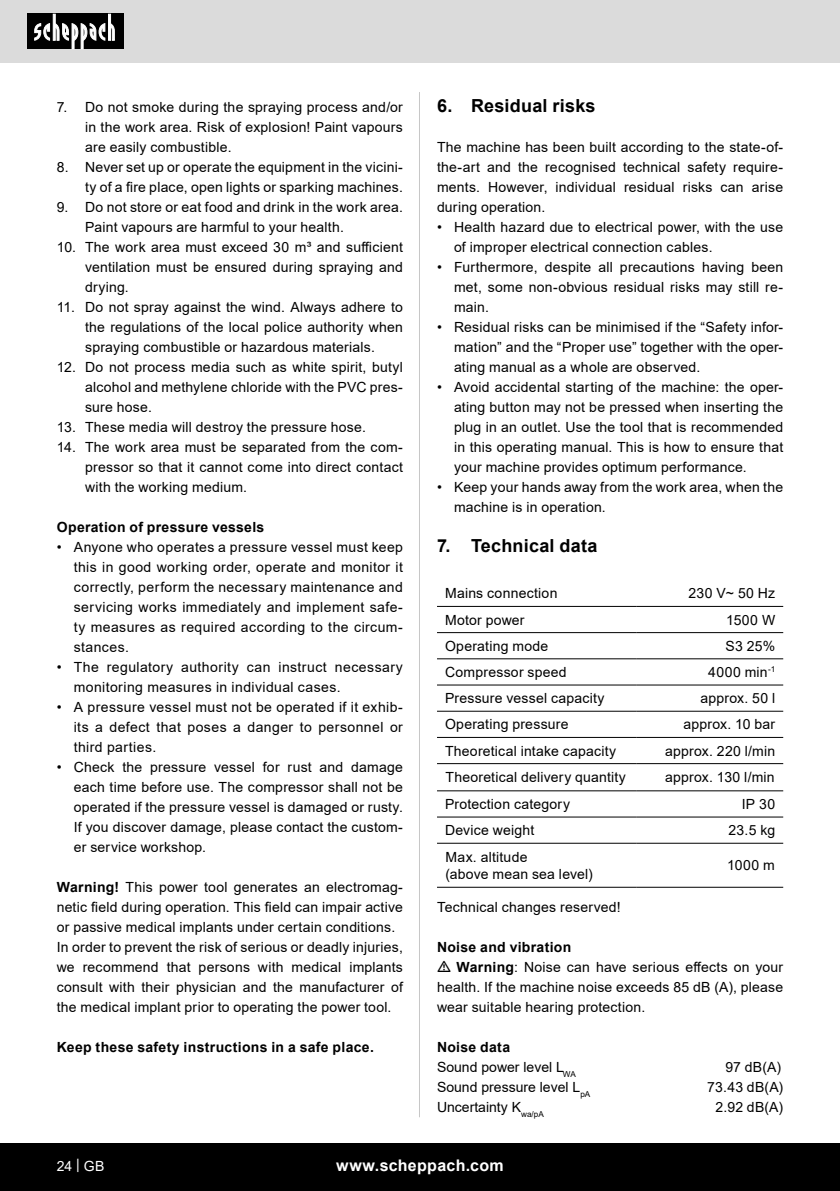
<style>
.page{position:relative;width:840px;height:1191px;background:#fff}
.page>*{position:absolute;margin:0;border:0;box-sizing:border-box;transform-origin:0 0}
.t1{font:700 18px "Arial";letter-spacing:.015em;color:#000}
.t2{font:700 16px "Arial";letter-spacing:.02em;color:#fff}
.Basiseinstellung{font:14px/20px "Arial";letter-spacing:.015em;color:#000;text-align:justify}
.Basistext_in_Tabelle{font:14px "Arial";letter-spacing:.015em;color:#000}
.Grundtext_Bold{font:700 14px "Arial";letter-spacing:.02em;color:#000}
.t3{font:14px "Arial";color:#fff}
.s1{font-weight:700}
</style>
<div class="page">
<div style="left:0;top:0;width:839px;height:63px;background:#dbdbdb"></div>
<div style="left:0;top:1143px;width:839px;height:48px;background:#000"></div>
<div style="left:27px;top:14px;width:96px;height:35px;background:#000"></div>
<svg style="left:34px;top:14px;width:81px;height:35px"></svg>
<hr style="left:419px;top:92px;width:1px;height:1025px;background:#c7c7c7">
<svg style="left:437px;top:605px;width:345px;height:132px"></svg>
<svg style="left:437px;top:764px;width:345px;height:123px"></svg>
<hr style="left:437px;top:843px;width:199px;height:1px;background:#000">
<hr style="left:636px;top:843px;width:146px;height:1px;background:#000">
<hr style="left:437px;top:887px;width:199px;height:1px;background:#000">
<hr style="left:636px;top:887px;width:146px;height:1px;background:#000">
<hr style="left:437px;top:606px;width:199px;height:1px;background:#000">
<hr style="left:636px;top:606px;width:146px;height:1px;background:#000">
<hr style="left:437px;top:632px;width:199px;height:1px;background:#000">
<hr style="left:636px;top:632px;width:146px;height:1px;background:#000">
<hr style="left:437px;top:658px;width:199px;height:1px;background:#000">
<hr style="left:636px;top:658px;width:146px;height:1px;background:#000">
<hr style="left:437px;top:684px;width:199px;height:1px;background:#000">
<hr style="left:636px;top:684px;width:146px;height:1px;background:#000">
<hr style="left:437px;top:711px;width:199px;height:1px;background:#000">
<hr style="left:636px;top:711px;width:146px;height:1px;background:#000">
<hr style="left:437px;top:737px;width:199px;height:1px;background:#000">
<hr style="left:636px;top:737px;width:146px;height:1px;background:#000">
<hr style="left:437px;top:763px;width:199px;height:1px;background:#000">
<hr style="left:636px;top:763px;width:146px;height:1px;background:#000">
<hr style="left:437px;top:790px;width:199px;height:1px;background:#000">
<hr style="left:636px;top:790px;width:146px;height:1px;background:#000">
<hr style="left:437px;top:816px;width:199px;height:1px;background:#000">
<hr style="left:636px;top:816px;width:146px;height:1px;background:#000">
<p class="Basiseinstellung" style="left:85px;top:97px;width:319px;text-indent:-28px">7. Do not smoke during the spraying process and/or in the work area. Risk of explosion! Paint vapours are easily combustible.</p>
<p class="Basiseinstellung" style="left:57px;top:157px;width:347px;text-align:right">8. Never set up or operate the equipment in the vicini&shy;ty of a fire place, open lights or sparking machines.</p>
<p class="Basiseinstellung" style="left:85px;top:197px;width:319px;text-indent:-28px">9. Do not store or eat food and drink in the work area.<br>Paint vapours are harmful to your health.</p>
<p class="Basiseinstellung" style="left:85px;top:237px;width:319px;text-indent:-28px">10. The work area must exceed 30 m³ and sufficient ventilation must be ensured during spraying and drying.</p>
<p class="Basiseinstellung" style="left:85px;top:297px;width:319px;text-indent:-28px">11. Do not spray against the wind. Always adhere to the regulations of the local police authority when spraying combustible or hazardous materials.</p>
<p class="Basiseinstellung" style="left:85px;top:357px;width:319px;text-indent:-28px">12. Do not process media such as white spirit, butyl alcohol and methylene chloride with the PVC pres&shy;sure hose.</p>
<p class="Basiseinstellung" style="left:57px;top:417px;width:310px">13. These media will destroy the pressure hose.</p>
<p class="Basiseinstellung" style="left:85px;top:437px;width:319px;text-indent:-28px">14. The work area must be separated from the com&shy;pressor so that it cannot come into direct contact with the working medium.</p>
<p class="Grundtext_Bold" style="left:57px;top:517px;width:209px">Operation of pressure vessels</p>
<p class="Basiseinstellung" style="left:74px;top:537px;width:330px;text-indent:-17px">• Anyone who operates a pressure vessel must keep this in good working order, operate and monitor it correctly, perform the necessary maintenance and servicing works immediately and implement safe&shy;ty measures as required according to the circum&shy;stances.</p>
<p class="Basiseinstellung" style="left:74px;top:657px;width:330px;text-indent:-17px">• The regulatory authority can instruct necessary monitoring measures in individual cases.</p>
<p class="Basiseinstellung" style="left:74px;top:697px;width:330px;text-indent:-17px">• A pressure vessel must not be operated if it exhib&shy;its a defect that poses a danger to personnel or third parties.</p>
<p class="Basiseinstellung" style="left:74px;top:757px;width:330px;text-indent:-17px">• Check the pressure vessel for rust and damage each time before use. The compressor shall not be operated if the pressure vessel is damaged or rusty.<br>If you discover damage, please contact the custom&shy;er service workshop.</p>
<p class="Basiseinstellung" style="left:57px;top:877px;width:347px"><span class="s1">Warning!</span> This power tool generates an electromag&shy;netic field during operation. This field can impair active or passive medical implants under certain conditions.</p>
<p class="Basiseinstellung" style="left:57px;top:937px;width:347px">In order to prevent the risk of serious or deadly injuries, we recommend that persons with medical implants consult with their physician and the manufacturer of the medical implant prior to operating the power tool.</p>
<p class="Grundtext_Bold" style="left:57px;top:1037px;width:318px">Keep these safety instructions in a safe place.</p>
<p class="t1" style="left:437px;top:93px;width:160px">6. Residual risks</p>
<p class="Basiseinstellung" style="left:437px;top:137px;width:347px">The machine has been built according to the state-of&shy;the-art and the recognised technical safety require&shy;ments. However, individual residual risks can arise during operation.</p>
<p class="Basiseinstellung" style="left:454px;top:217px;width:330px;text-indent:-17px">• Health hazard due to electrical power, with the use of improper electrical connection cables.</p>
<p class="Basiseinstellung" style="left:454px;top:257px;width:330px;text-indent:-17px">• Furthermore, despite all precautions having been met, some non-obvious residual risks may still re&shy;main.</p>
<p class="Basiseinstellung" style="left:454px;top:317px;width:330px;text-indent:-17px">• Residual risks can be minimised if the “Safety infor&shy;mation” and the “Proper use” together with the oper&shy;ating manual as a whole are observed.</p>
<p class="Basiseinstellung" style="left:454px;top:377px;width:330px;text-indent:-17px">• Avoid accidental starting of the machine: the oper&shy;ating button may not be pressed when inserting the plug in an outlet. Use the tool that is recommended in this operating manual. This is how to ensure that your machine provides optimum performance.</p>
<p class="Basiseinstellung" style="left:454px;top:477px;width:330px;text-indent:-17px">• Keep your hands away from the work area, when the machine is in operation.</p>
<p class="t1" style="left:437px;top:533px;width:162px">7. Technical data</p>
<p class="Basistext_in_Tabelle" style="left:445px;top:584px;width:114px">Mains connection</p>
<p class="Basistext_in_Tabelle" style="left:688px;top:584px;width:88px">230 V~ 50 Hz</p>
<p class="Basistext_in_Tabelle" style="left:445px;top:610px;width:81px">Motor power</p>
<p class="Basistext_in_Tabelle" style="left:726px;top:610px;width:50px">1500 W</p>
<p class="Basistext_in_Tabelle" style="left:445px;top:636px;width:105px">Operating mode</p>
<p class="Basistext_in_Tabelle" style="left:725px;top:636px;width:51px">S3 25%</p>
<p class="Basistext_in_Tabelle" style="left:445px;top:662px;width:123px">Compressor speed</p>
<p class="Basistext_in_Tabelle" style="left:707px;top:662px;width:68px">4000 min<sup>-1</sup></p>
<p class="Basistext_in_Tabelle" style="left:445px;top:688px;width:161px">Pressure vessel capacity</p>
<p class="Basistext_in_Tabelle" style="left:700px;top:688px;width:76px">approx. 50 l</p>
<p class="Basistext_in_Tabelle" style="left:445px;top:715px;width:125px">Operating pressure</p>
<p class="Basistext_in_Tabelle" style="left:683px;top:715px;width:93px">approx. 10 bar</p>
<p class="Basistext_in_Tabelle" style="left:445px;top:741px;width:173px">Theoretical intake capacity</p>
<p class="Basistext_in_Tabelle" style="left:664px;top:741px;width:111px">approx. 220 l/min</p>
<p class="Basiseinstellung" style="left:445px;top:767px;width:182px">Theoretical delivery quantity</p>
<p class="Basiseinstellung" style="left:665px;top:767px;width:111px">approx. 130 l/min</p>
<p class="Basistext_in_Tabelle" style="left:445px;top:794px;width:126px">Protection category</p>
<p class="Basistext_in_Tabelle" style="left:741px;top:794px;width:35px">IP 30</p>
<p class="Basistext_in_Tabelle" style="left:445px;top:820px;width:91px">Device weight</p>
<p class="Basistext_in_Tabelle" style="left:728px;top:820px;width:48px">23.5 kg</p>
<p class="Basistext_in_Tabelle" style="left:445px;top:847px;width:83px">Max. altitude</p>
<p class="Basistext_in_Tabelle" style="left:445px;top:864px;width:149px">(above mean sea level)</p>
<p class="Basistext_in_Tabelle" style="left:726px;top:855px;width:49px">1000 m</p>
<p class="Basiseinstellung" style="left:437px;top:897px;width:185px">Technical changes reserved!</p>
<p class="Grundtext_Bold" style="left:437px;top:937px;width:136px">Noise and vibration</p>
<p class="Basiseinstellung" style="left:437px;top:957px;width:347px;text-indent:19px"><span class="s1">Warning</span>: Noise can have serious effects on your health. If the machine noise exceeds 85 dB (A), please wear suitable hearing protection.</p>
<p class="Grundtext_Bold" style="left:437px;top:1037px;width:75px">Noise data</p>
<p class="Basiseinstellung" style="left:437px;top:1057px;width:140px">Sound power level L<sub>WA</sub></p>
<p class="Basiseinstellung" style="left:725px;top:1057px;width:57px">97 dB(A)</p>
<p class="Basiseinstellung" style="left:437px;top:1077px;width:155px">Sound pressure level L<sub>pA</sub></p>
<p class="Basiseinstellung" style="left:707px;top:1077px;width:77px">73.43 dB(A)</p>
<p class="Basiseinstellung" style="left:437px;top:1097px;width:108px">Uncertainty K<sub>wa/pA</sub></p>
<p class="Basiseinstellung" style="left:715px;top:1097px;width:69px">2.92 dB(A)</p>
<p class="t3" style="left:57px;top:1156px;width:49px">24 | GB</p>
<p class="t2" style="left:336px;top:1154px;width:169px">www.scheppach.com</p>
</div>
